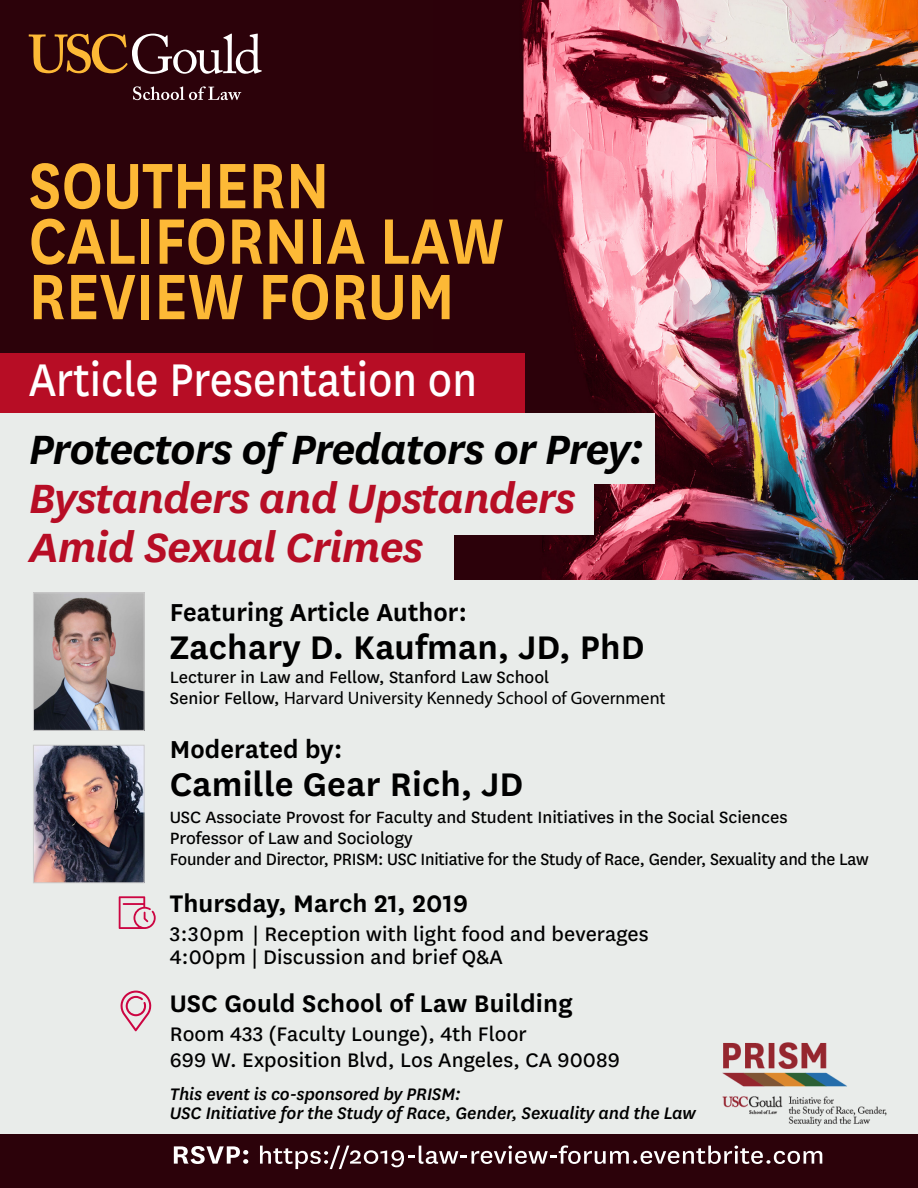
<style>
.page{position:relative;width:918px;height:1188px;background:#fff}
.page>*{position:absolute;margin:0;border:0;box-sizing:border-box;transform-origin:0 0}
.t1{font:600 75px/55.5px "National";color:#fdb936;scale:.87 1}
.t2{font:53.55px "National";color:#fff;scale:.9 1}
.t3{font:italic 600 47.85px/48.8px "National";letter-spacing:-.025em;color:#b70d25}
.t4{font:italic 600 47.85px "National";letter-spacing:-.025em;color:#000}
.t5{font:600 38.25px "National";letter-spacing:.005em;color:#000}
.t6{font:600 28.65px "National";letter-spacing:.005em;color:#000}
.t7{font:600 28.05px "National";letter-spacing:.005em;color:#000}
.t8{font:22.95px/23.4px "National";letter-spacing:.005em;color:#000}
.t9{font:italic 500 19.5px/19.5px "National";letter-spacing:-.01em;color:#000}
.t10{font:19.05px/21px "National";color:#000}
.t11{font:18px "Myriad Pro";color:#000}
.s1{font-family:"National";font-size:19.05px}
</style>
<div class="page">
<div style="left:0;top:0;width:918px;height:593px;background:#2c020a"></div>
<img style="left:454px;top:0;width:464px;height:581px">
<div style="left:0;top:413px;width:654px;height:71px;background:#e9ecea"></div>
<div style="left:0;top:353px;width:525px;height:60px;background:#b70d25"></div>
<div style="left:0;top:464px;width:593px;height:71px;background:#e9ecea"></div>
<div style="left:0;top:524px;width:454px;height:71px;background:#e9ecea"></div>
<div style="left:0;top:581px;width:918px;height:607px;background:#e9ecea"></div>
<svg style="left:29px;top:34px;width:233px;height:40px"></svg>
<svg style="left:133px;top:86px;width:108px;height:14px"></svg>
<svg style="left:119px;top:896px;width:37px;height:33px"></svg>
<svg style="left:120px;top:991px;width:32px;height:40px"></svg>
<img style="left:35px;top:747px;width:108px;height:134px">
<div style="left:33px;top:745px;width:112px;height:138px;border:1px solid #ccc"></div>
<img style="left:35px;top:594px;width:108px;height:135px">
<div style="left:33px;top:592px;width:112px;height:139px;border:1px solid #ccc"></div>
<div style="left:0;top:1134px;width:918px;height:54px;background:#2c020a"></div>
<svg style="left:174px;top:1146px;width:74px;height:18px"></svg>
<svg style="left:260px;top:1145px;width:562px;height:24px"></svg>
<img style="left:722px;top:1042px;width:165px;height:85px">
<h1 class="t1" style="left:29px;top:153px;width:548px">SOUTHERN<br>CALIFORNIA LAW<br>REVIEW FORUM</h1>
<h2 class="t2" style="left:29px;top:344px;width:500px">Article Presentation on</h2>
<h3 class="t4" style="left:29px;top:417px;width:617px">Protectors of Predators or Prey:</h3>
<h3 class="t3" style="left:29px;top:471px;width:549px">Bystanders and Upstanders<br>Amid Sexual Crimes</h3>
<h3 class="t6" style="left:170px;top:593px;width:299px">Featuring Article Author:</h3>
<h3 class="t5" style="left:170px;top:621px;width:477px">Zachary D. Kaufman, JD, PhD</h3>
<p class="t10" style="left:170px;top:666px;width:381px">Lecturer in Law and Fellow, Stanford Law School</p>
<p class="t11" style="left:170px;top:687px;width:497px"><span class="s1">Senior Fellow,</span> Harvard University Kennedy School of Government</p>
<h3 class="t6" style="left:170px;top:730px;width:174px">Moderated by:</h3>
<h3 class="t5" style="left:170px;top:758px;width:355px">Camille Gear Rich, JD</h3>
<p class="t10" style="left:170px;top:806px;width:700px">USC Associate Provost for Faculty and Student Initiatives in the Social Sciences<br>Professor of Law and Sociology<br>Founder and Director, PRISM: USC Initiative for the Study of Race, Gender, Sexuality and the Law</p>
<h3 class="t7" style="left:170px;top:884px;width:300px">Thursday, March 21, 2019</h3>
<p class="t8" style="left:170px;top:921px;width:480px">3:30pm | Reception with light food and beverages<br>4:00pm | Discussion and brief Q&amp;A</p>
<h3 class="t7" style="left:170px;top:984px;width:404px">USC Gould School of Law Building</h3>
<p class="t8" style="left:170px;top:1019px;width:452px;line-height:26.4px">Room 433 (Faculty Lounge), 4th Floor<br>699 W. Exposition Blvd, Los Angeles, CA 90089</p>
<p class="t9" style="left:170px;top:1083px;width:528px">This event is co-sponsored by PRISM:<br>USC Initiative for the Study of Race, Gender, Sexuality and the Law</p>
</div>
